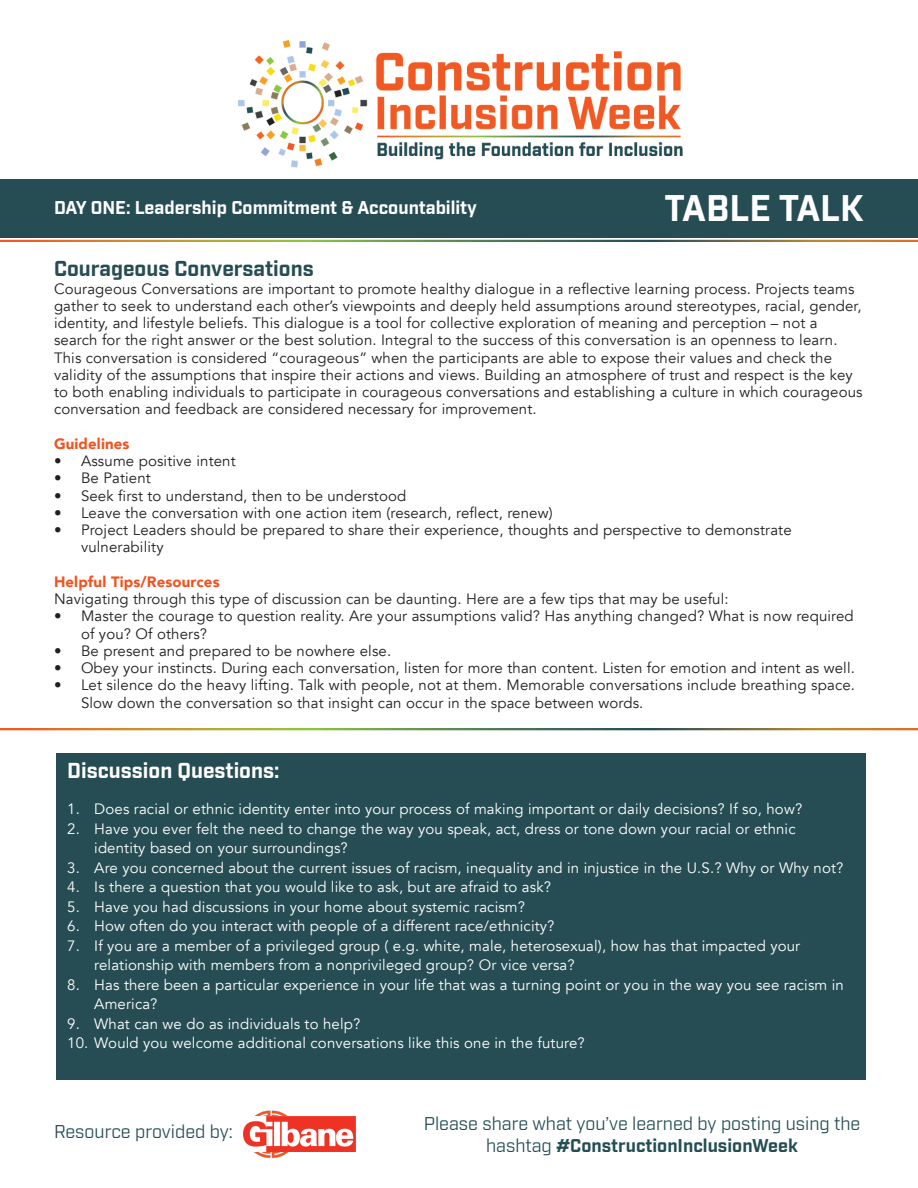
<style>
.page{position:relative;width:918px;height:1188px;background:#fff}
.page>*{position:absolute;margin:0;border:0;box-sizing:border-box;transform-origin:0 0}
.t1{font:700 36px "Industry";color:#fff}
.t2{font:700 21px "Industry";color:#264d54}
.t3{font:700 21px "Industry";color:#fff}
.t4{font:18px/21.6px "Industry";color:#244d54;text-align:center}
.t5{font:700 18px "Industry";color:#fff}
.t6{font:15px/17.2px "Avenir";letter-spacing:.01em;color:#231f20}
.t7{font:15px/19.5px "Avenir";letter-spacing:.01em;color:#fff}
.t8{font:900 15px "Avenir";letter-spacing:.01em;color:#ef5422}
.s1{font-weight:700}
</style>
<div class="page">
<img style="left:238px;top:40px;width:445px;height:128px">
<img style="left:254px;top:1110px;width:101px;height:49px">
<div style="left:56px;top:753px;width:810px;height:327px;background:#264d54"></div>
<img style="left:243px;top:1117px;width:112px;height:34px">
<div style="left:0;top:179px;width:918px;height:58px;background:#264d54"></div>
<p class="t5" style="left:54px;top:196px;width:424px">DAY ONE: Leadership Commitment &amp; Accountability</p>
<p class="t1" style="left:665px;top:186px;width:201px">TABLE TALK</p>
<p class="t2" style="left:54px;top:256px;width:261px">Courageous Conversations</p>
<p class="t6" style="left:54px;top:280px;width:802px">Courageous Conversations are important to promote healthy dialogue in a reflective learning process. Projects teams</p>
<p class="t6" style="left:54px;top:297px;width:809px">gather to seek to understand each other’s viewpoints and deeply held assumptions around stereotypes, racial, gender,</p>
<p class="t6" style="left:54px;top:315px;width:785px">identity, and lifestyle beliefs. This dialogue is a tool for collective exploration of meaning and perception – not a search for the right answer or the best solution. Integral to the success of this conversation is an openness to learn.</p>
<p class="t6" style="left:54px;top:349px;width:810px">This conversation is considered “courageous” when the participants are able to expose their values and check the validity of the assumptions that inspire their actions and views. Building an atmosphere of trust and respect is the key to both enabling individuals to participate in courageous conversations and establishing a culture in which courageous</p>
<p class="t6" style="left:54px;top:401px;width:484px">conversation and feedback are considered necessary for improvement.</p>
<p class="t8" style="left:54px;top:431px;width:77px">Guidelines</p>
<p class="t6" style="left:54px;top:453px;width:183px">• Assume positive intent</p>
<p class="t6" style="left:54px;top:470px;width:98px">• Be Patient</p>
<p class="t6" style="left:54px;top:487px;width:354px">• Seek first to understand, then to be understood</p>
<p class="t6" style="left:54px;top:504px;width:500px">• Leave the conversation with one action item (research, reflect, renew)</p>
<p class="t6" style="left:81px;top:522px;width:712px;text-indent:-27px">• Project Leaders should be prepared to share their experience, thoughts and perspective to demonstrate vulnerability</p>
<p class="t8" style="left:54px;top:569px;width:167px">Helpful Tips/Resources</p>
<p class="t6" style="left:54px;top:591px;width:676px">Navigating through this type of discussion can be daunting. Here are a few tips that may be useful:</p>
<p class="t6" style="left:81px;top:608px;width:774px;text-indent:-27px">• Master the courage to question reality. Are your assumptions valid? Has anything changed? What is now required of you? Of others?</p>
<p class="t6" style="left:54px;top:642px;width:339px">• Be present and prepared to be nowhere else.</p>
<p class="t6" style="left:54px;top:660px;width:802px">• Obey your instincts. During each conversation, listen for more than content. Listen for emotion and intent as well.</p>
<p class="t6" style="left:81px;top:677px;width:776px;text-indent:-27px">• Let silence do the heavy lifting. Talk with people, not at them. Memorable conversations include breathing space.<br>Slow down the conversation so that insight can occur in the space between words.</p>
<p class="t3" style="left:67px;top:757px;width:214px">Discussion Questions:</p>
<p class="t7" style="left:67px;top:800px;width:736px">1. Does racial or ethnic identity enter into your process of making important or daily decisions? If so, how?</p>
<p class="t7" style="left:94px;top:819px;width:703px;text-indent:-27px">2. Have you ever felt the need to change the way you speak, act, dress or tone down your racial or ethnic identity based on your surroundings?</p>
<p class="t7" style="left:67px;top:858px;width:778px">3. Are you concerned about the current issues of racism, inequality and in injustice in the U.S.? Why or Why not?</p>
<p class="t7" style="left:67px;top:878px;width:485px">4. Is there a question that you would like to ask, but are afraid to ask?</p>
<p class="t7" style="left:67px;top:897px;width:459px">5. Have you had discussions in your home about systemic racism?</p>
<p class="t7" style="left:67px;top:917px;width:489px">6. How often do you interact with people of a different race/ethnicity?</p>
<p class="t7" style="left:94px;top:936px;width:708px;text-indent:-27px">7. If you are a member of a privileged group ( e.g. white, male, heterosexual), how has that impacted your relationship with members from a nonprivileged group? Or vice versa?</p>
<p class="t7" style="left:94px;top:975px;width:751px;text-indent:-27px">8. Has there been a particular experience in your life that was a turning point or you in the way you see racism in<br>America?</p>
<p class="t7" style="left:67px;top:1014px;width:295px">9. What can we do as individuals to help?</p>
<p class="t7" style="left:67px;top:1034px;width:519px">10. Would you welcome additional conversations like this one in the future?</p>
<p class="t4" style="left:54px;top:1121px;width:181px">Resource provided by:</p>
<p class="t4" style="left:424px;top:1113px;width:438px">Please share what you’ve learned by posting using the hashtag <span class="s1">#ConstructionInclusionWeek</span></p>
</div>
